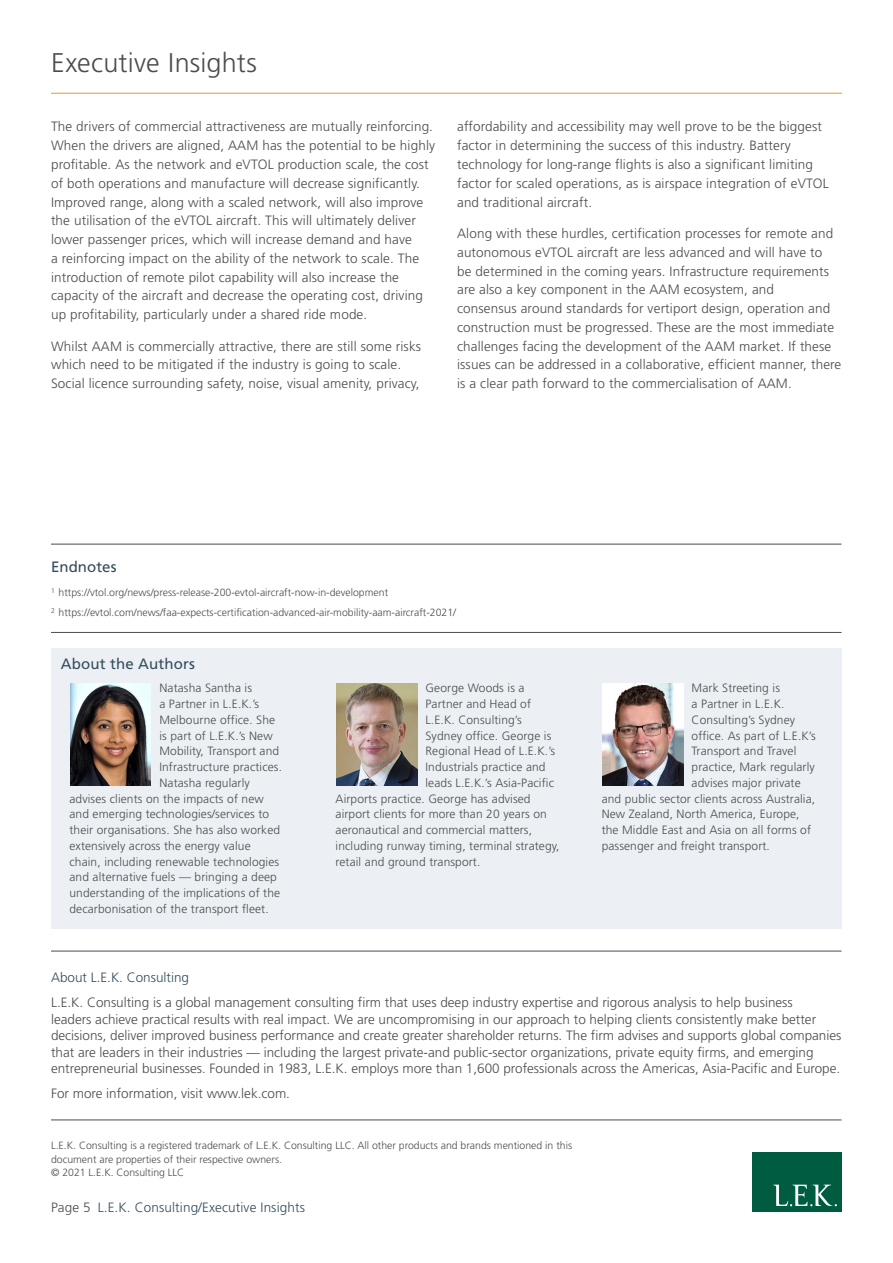
<style>
.page{position:relative;width:893px;height:1263px;background:#fff}
.page>*{position:absolute;margin:0;border:0;box-sizing:border-box;transform-origin:0 0}
.Exec_Insight_Head_2{font:300 27px "Frutiger LT Std";letter-spacing:.005em;color:#4b4c4d}
.Sub_Head_for_body{font:15px "Frutiger LT Std";letter-spacing:.01em;color:#334d5c}
.Body_Copy{font:300 13.5px/18.8px "Frutiger LT Std";letter-spacing:.01em;color:#4b4c4d}
.Footer_information{font:300 13.5px "Frutiger LT Std";letter-spacing:.01em;color:#334d5c}
.Body_Copy-2{font:300 13.5px "Frutiger LT Std";color:#334d5c}
.Author_copy{font:300 12px "Frutiger LT Std";letter-spacing:.01em;color:#4b4c4d}
.Chart_copy{font:300 10.5px/13.5px "Frutiger LT Std";color:#4b4c4d}
.Graph_Footnote{font:300 10.5px "Frutiger LT Std";color:#4b4c4d}
.s1{color:#4b4c4d}
</style>
<div class="page">
<hr style="left:51px;top:93px;width:791px;height:1px;background:#f79328">
<div style="left:51px;top:649px;width:791px;height:280px;background:#ecf0f4"></div>
<hr style="left:51px;top:950px;width:790px;height:1px;background:#4b4c4d">
<hr style="left:51px;top:1119px;width:790px;height:1px;background:#4b4c4d">
<div style="left:753px;top:1152px;width:89px;height:59px;background:#005c41"></div>
<svg style="left:773px;top:1184px;width:64px;height:22px"></svg>
<hr style="left:51px;top:632px;width:790px;height:1px;background:#4b4c4d">
<img style="left:70px;top:683px;width:81px;height:102px">
<img style="left:336px;top:683px;width:81px;height:102px">
<img style="left:602px;top:683px;width:81px;height:102px">
<hr style="left:51px;top:544px;width:790px;height:1px;background:#4b4c4d">
<p class="Exec_Insight_Head_2" style="left:51px;top:47px;width:207px">Executive Insights</p>
<p class="Body_Copy" style="left:51px;top:118px;width:386px">The drivers of commercial attractiveness are mutually reinforcing.<br>When the drivers are aligned, AAM has the potential to be highly profitable. As the network and eVTOL production scale, the cost of both operations and manufacture will decrease significantly.<br>Improved range, along with a scaled network, will also improve the utilisation of the eVTOL aircraft. This will ultimately deliver lower passenger prices, which will increase demand and have<br>a reinforcing impact on the ability of the network to scale. The introduction of remote pilot capability will also increase the capacity of the aircraft and decrease the operating cost, driving up profitability, particularly under a shared ride mode.</p>
<p class="Body_Copy" style="left:51px;top:337px;width:372px">Whilst AAM is commercially attractive, there are still some risks which need to be mitigated if the industry is going to scale.<br>Social licence surrounding safety, noise, visual amenity, privacy,</p>
<p class="Body_Copy" style="left:457px;top:118px;width:373px">affordability and accessibility may well prove to be the biggest factor in determining the success of this industry. Battery technology for long-range flights is also a significant limiting factor for scaled operations, as is airspace integration of eVTOL and traditional aircraft.</p>
<p class="Body_Copy" style="left:457px;top:224px;width:386px">Along with these hurdles, certification processes for remote and autonomous eVTOL aircraft are less advanced and will have to<br>be determined in the coming years. Infrastructure requirements are also a key component in the AAM ecosystem, and<br>consensus around standards for vertiport design, operation and construction must be progressed. These are the most immediate challenges facing the development of the AAM market. If these issues can be addressed in a collaborative, efficient manner, there is a clear path forward to the commercialisation of AAM.</p>
<p class="Sub_Head_for_body" style="left:51px;top:558px;width:67px">Endnotes</p>
<p class="Graph_Footnote" style="left:51px;top:586px;width:338px"><sup>1</sup> https://vtol.org/news/press-release-200-evtol-aircraft-now-in-development</p>
<p class="Graph_Footnote" style="left:51px;top:606px;width:406px"><sup>2</sup> https://evtol.com/news/faa-expects-certification-advanced-air-mobility-aam-aircraft-2021/</p>
<p class="Sub_Head_for_body" style="left:61px;top:655px;width:136px">About the Authors</p>
<p class="Author_copy" style="left:159px;top:681px;width:94px">Natasha Santha is</p>
<p class="Author_copy" style="left:159px;top:697px;width:101px">a Partner in L.E.K.’s</p>
<p class="Author_copy" style="left:159px;top:713px;width:117px">Melbourne office. She</p>
<p class="Author_copy" style="left:159px;top:728px;width:115px">is part of L.E.K.’s New</p>
<p class="Author_copy" style="left:159px;top:744px;width:121px">Mobility, Transport and</p>
<p class="Author_copy" style="left:159px;top:760px;width:124px">Infrastructure practices.</p>
<p class="Author_copy" style="left:159px;top:776px;width:92px">Natasha regularly</p>
<p class="Author_copy" style="left:69px;top:791px;width:196px">advises clients on the impacts of new</p>
<p class="Author_copy" style="left:69px;top:807px;width:201px">and emerging technologies/services to</p>
<p class="Author_copy" style="left:69px;top:823px;width:212px">their organisations. She has also worked</p>
<p class="Author_copy" style="left:69px;top:839px;width:183px">extensively across the energy value</p>
<p class="Author_copy" style="left:69px;top:854px;width:211px">chain, including renewable technologies</p>
<p class="Author_copy" style="left:69px;top:870px;width:209px">and alternative fuels — bringing a deep</p>
<p class="Author_copy" style="left:69px;top:886px;width:212px">understanding of the implications of the</p>
<p class="Author_copy" style="left:69px;top:902px;width:201px">decarbonisation of the transport fleet.</p>
<p class="Author_copy" style="left:425px;top:681px;width:101px">George Woods is a</p>
<p class="Author_copy" style="left:425px;top:697px;width:107px">Partner and Head of</p>
<p class="Author_copy" style="left:425px;top:713px;width:98px">L.E.K. Consulting’s</p>
<p class="Author_copy" style="left:425px;top:728px;width:127px">Sydney office. George is</p>
<p class="Author_copy" style="left:425px;top:744px;width:131px">Regional Head of L.E.K.’s</p>
<p class="Author_copy" style="left:425px;top:760px;width:122px">Industrials practice and</p>
<p class="Author_copy" style="left:425px;top:776px;width:130px">leads L.E.K.’s Asia-Pacific</p>
<p class="Author_copy" style="left:336px;top:791px;width:197px">Airports practice. George has advised</p>
<p class="Author_copy" style="left:336px;top:807px;width:213px">airport clients for more than 20 years on</p>
<p class="Author_copy" style="left:336px;top:823px;width:198px">aeronautical and commercial matters,</p>
<p class="Author_copy" style="left:336px;top:839px;width:225px">including runway timing, terminal strategy,</p>
<p class="Author_copy" style="left:336px;top:854px;width:146px">retail and ground transport.</p>
<p class="Author_copy" style="left:692px;top:681px;width:90px">Mark Streeting is</p>
<p class="Author_copy" style="left:692px;top:697px;width:94px">a Partner in L.E.K.</p>
<p class="Author_copy" style="left:692px;top:713px;width:105px">Consulting’s Sydney</p>
<p class="Author_copy" style="left:692px;top:728px;width:126px">office. As part of L.E.K’s</p>
<p class="Author_copy" style="left:692px;top:744px;width:106px">Transport and Travel</p>
<p class="Author_copy" style="left:692px;top:760px;width:125px">practice, Mark regularly</p>
<p class="Author_copy" style="left:692px;top:776px;width:111px">advises major private</p>
<p class="Author_copy" style="left:602px;top:791px;width:215px">and public sector clients across Australia,</p>
<p class="Author_copy" style="left:602px;top:807px;width:199px">New Zealand, North America, Europe,</p>
<p class="Author_copy" style="left:602px;top:823px;width:211px">the Middle East and Asia on all forms of</p>
<p class="Author_copy" style="left:602px;top:839px;width:170px">passenger and freight transport.</p>
<p class="Body_Copy-2" style="left:51px;top:969px;width:140px">About L.E.K. Consulting</p>
<p class="Body_Copy" style="left:51px;top:994px;width:792px;line-height:16.5px">L.E.K. Consulting is a global management consulting firm that uses deep industry expertise and rigorous analysis to help business<br>leaders achieve practical results with real impact. We are uncompromising in our approach to helping clients consistently make better decisions, deliver improved business performance and create greater shareholder returns. The firm advises and supports global companies that are leaders in their industries — including the largest private-and public-sector organizations, private equity firms, and emerging entrepreneurial businesses. Founded in 1983, L.E.K. employs more than 1,600 professionals across the Americas, Asia-Pacific and Europe.</p>
<p class="Body_Copy" style="left:51px;top:1084px;width:241px">For more information, visit www.lek.com.</p>
<p class="Chart_copy" style="left:51px;top:1139px;width:523px">L.E.K. Consulting is a registered trademark of L.E.K. Consulting LLC. All other products and brands mentioned in this document are properties of their respective owners.<br>© 2021 L.E.K. Consulting LLC</p>
<p class="Footer_information" style="left:51px;top:1199px;width:255px"><span class="s1">Page 5</span> L.E.K. Consulting/Executive Insights</p>
</div>
